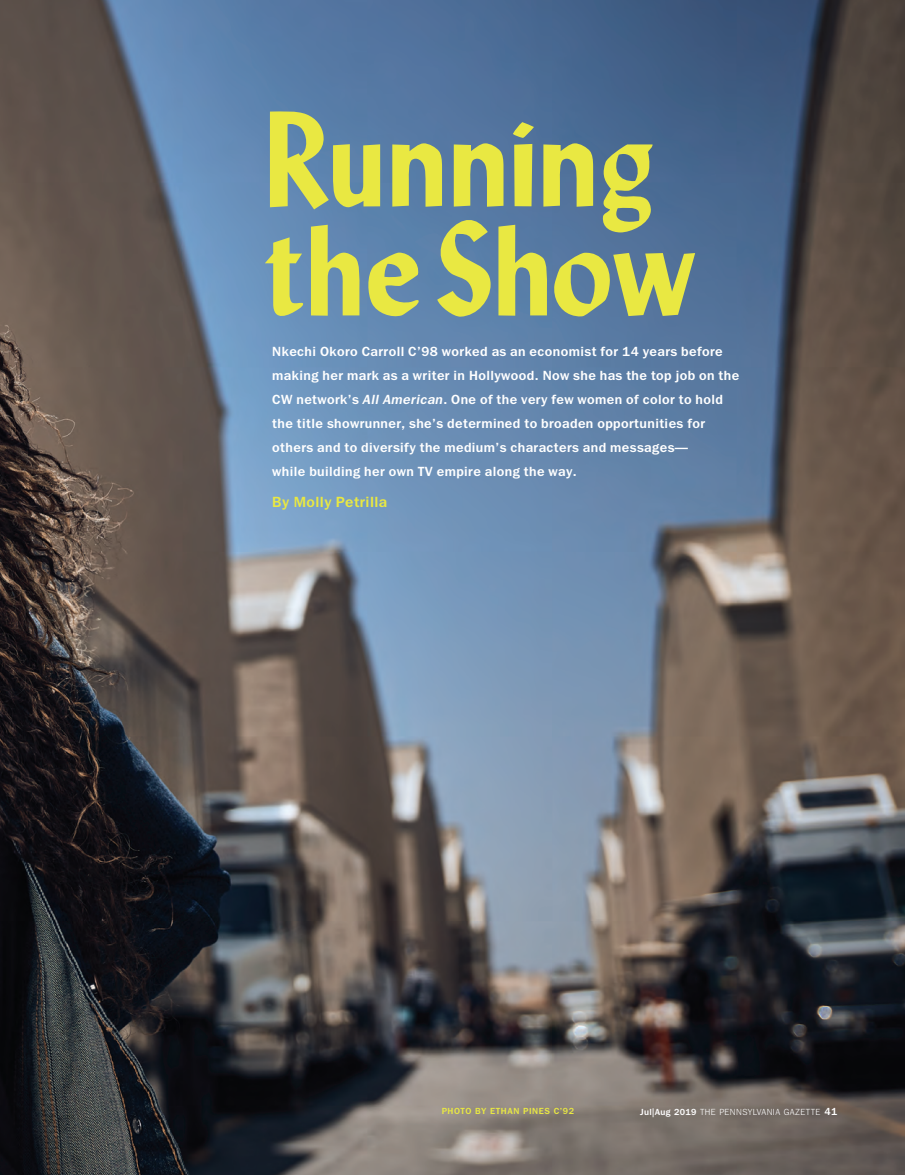
<style>
.page{position:relative;width:905px;height:1175px;background:#fff}
.page>*{position:absolute;margin:0;border:0;box-sizing:border-box;transform-origin:0 0}
.t1{font:135.3px/109.1px "MPI Sardis";color:#e9e842}
.t2{font:700 15px "Tee Franklin";letter-spacing:.03em;color:#e9e842}
.t3{font:700 13.5px/24px "Tee Franklin";letter-spacing:.03em;color:#fff}
.t4{font:9px "Tee Franklin";letter-spacing:.045em;color:#fff}
.t5{font:700 9px "Tee Franklin";letter-spacing:.065em;color:#e9e842}
.s1{font-style:italic}
.s2{font-weight:700}
.s3{font-weight:700;font-size:10.5px}
</style>
<div class="page">
<img style="left:0;top:0;width:904px;height:1174px">
<h1 class="t1" style="left:264px;top:105px;width:435px">Running the Show</h1>
<p class="t3" style="left:272px;top:341px;width:468px">Nkechi Okoro Carroll C’98 worked as an economist for 14 years before making her mark as a writer in Hollywood. Now she has the top job on the CW network’s <span class="s1">All American</span>. One of the very few women of color to hold the title showrunner, she’s determined to broaden opportunities for others and to diversify the medium’s characters and messages—<br>while building her own TV empire along the way.</p>
<p class="t2" style="left:272px;top:496px;width:116px">By Molly Petrilla</p>
<p class="t5" style="left:441px;top:1108px;width:134px">PHOTO BY ETHAN PINES C’92</p>
<p class="t4" style="left:640px;top:1108px;width:199px"><span class="s2">Jul|Aug 2019</span> THE PENNSYLVANIA GAZETTE <span class="s3">41</span></p>
</div>
